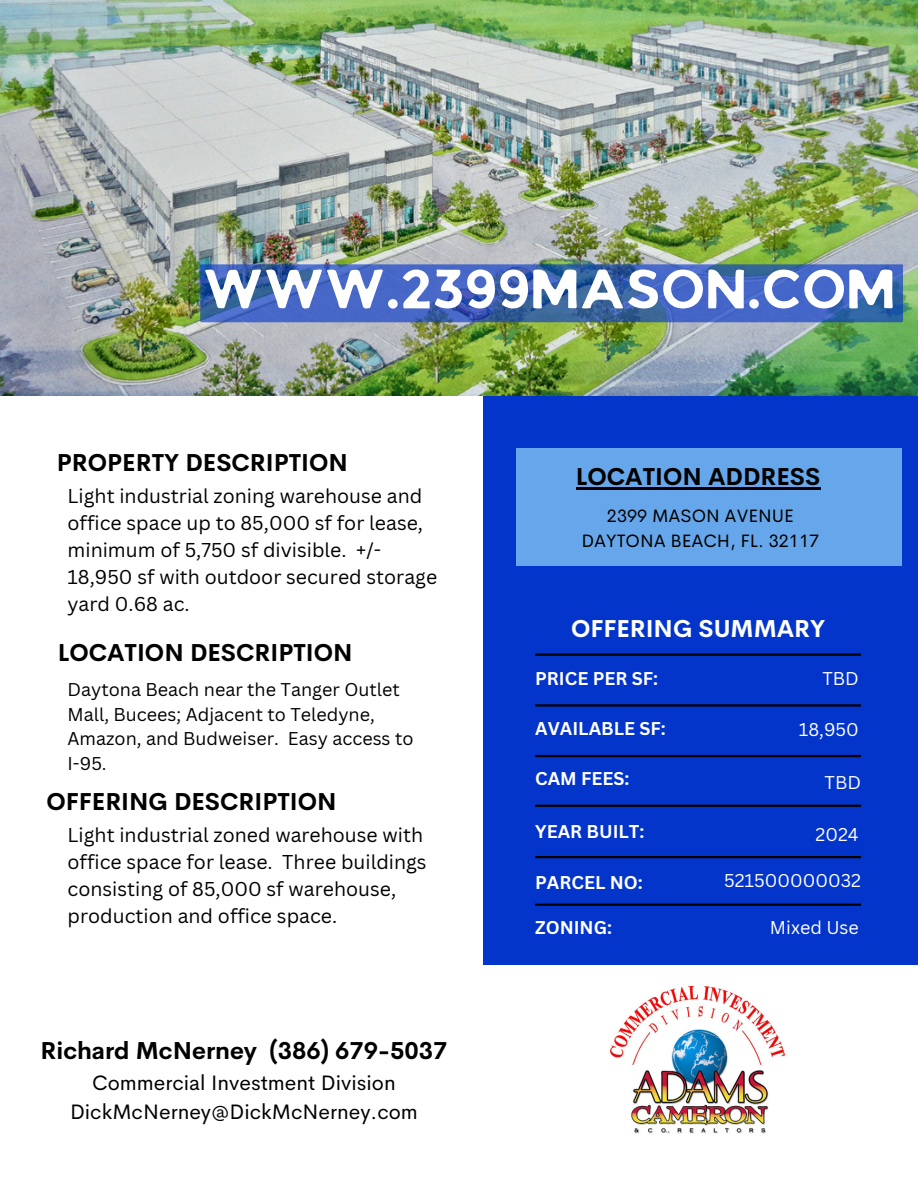
<style>
.page{position:relative;width:918px;height:1188px;background:#fff}
.page>*{position:absolute;margin:0;border:0;box-sizing:border-box;transform-origin:0 0}
.t1{font:52.5px "JA Jaya Giri Sans";color:#fff}
.t2{font:700 24px "Cerebri Sans";color:#000}
.t3{font:700 24px "Cerebri Sans";color:#fff}
.t4{font:21px/29.2px "Cerebri Sans";color:#000;text-align:center}
.t5{font:19.5px/27px "Canva Sans";color:#000}
.t6{font:18px/24.8px "Canva Sans";color:#000}
.t7{font:700 18px "Canva Sans";color:#fff}
.t8{font:18px "Canva Sans";color:#fff}
.t9{font:18px/24.8px "Cerebri Sans";color:#000;text-align:center}
</style>
<div class="page">
<div style="left:483px;top:392px;width:435px;height:573px;background:#0335cb"></div>
<hr style="left:535px;top:654px;width:326px;height:2px;background:#000">
<hr style="left:535px;top:704px;width:326px;height:3px;background:#000">
<hr style="left:535px;top:755px;width:326px;height:2px;background:#000">
<hr style="left:535px;top:805px;width:326px;height:2px;background:#000">
<hr style="left:535px;top:856px;width:326px;height:2px;background:#000">
<hr style="left:535px;top:904px;width:326px;height:2px;background:#000">
<img style="left:0;top:0;width:918px;height:395px">
<div style="left:516px;top:448px;width:385px;height:118px;background:#66a7eb"></div>
<hr style="left:576px;top:487px;width:244px;height:2px;background:#000">
<img style="left:610px;top:987px;width:175px;height:147px">
<svg style="left:200px;top:264px;width:703px;height:58px;background:#3e63b6"></svg>
<p class="t1" style="left:205px;top:267px;width:694px">WWW.2399MASON.COM</p>
<p class="t2" style="left:57px;top:447px;width:293px">PROPERTY DESCRIPTION</p>
<h2 class="t5" style="left:68px;top:482px;width:371px">Light industrial zoning warehouse and office space up to 85,000 sf for lease, minimum of 5,750 sf divisible. +/-<br>18,950 sf with outdoor secured storage yard 0.68 ac.</h2>
<h3 class="t2" style="left:58px;top:637px;width:296px">LOCATION DESCRIPTION</h3>
<h2 class="t6" style="left:68px;top:677px;width:347px">Daytona Beach near the Tanger Outlet<br>Mall, Bucees; Adjacent to Teledyne,<br>Amazon, and Budweiser. Easy access to<br>I-95.</h2>
<p class="t2" style="left:47px;top:786px;width:292px">OFFERING DESCRIPTION</p>
<h2 class="t5" style="left:68px;top:821px;width:361px">Light industrial zoned warehouse with office space for lease. Three buildings consisting of 85,000 sf warehouse, production and office space.</h2>
<h3 class="t2" style="left:41px;top:1035px;width:408px">Richard McNerney (386) 679-5037</h3>
<h3 class="t4" style="left:70px;top:1068px;width:349px">Commercial Investment Division<br>DickMcNerney@DickMcNerney.com</h3>
<p class="t2" style="left:576px;top:461px;width:246px">LOCATION ADDRESS</p>
<h2 class="t9" style="left:581px;top:503px;width:239px">2399 MASON AVENUE<br>DAYTONA BEACH, FL. 32117</h2>
<h5 class="t3" style="left:571px;top:613px;width:256px">OFFERING SUMMARY</h5>
<h2 class="t7" style="left:535px;top:666px;width:124px">PRICE PER SF:</h2>
<h4 class="t7" style="left:535px;top:716px;width:132px">AVAILABLE SF:</h4>
<h5 class="t7" style="left:535px;top:766px;width:96px">CAM FEES:</h5>
<h4 class="t7" style="left:535px;top:818px;width:111px">YEAR BUILT:</h4>
<p class="t7" style="left:535px;top:870px;width:109px">PARCEL NO:</p>
<h4 class="t7" style="left:535px;top:915px;width:78px">ZONING:</h4>
<h5 class="t8" style="left:822px;top:666px;width:38px">TBD</h5>
<h4 class="t8" style="left:799px;top:717px;width:62px">18,950</h4>
<p class="t8" style="left:825px;top:770px;width:38px">TBD</p>
<h4 class="t8" style="left:816px;top:822px;width:45px">2024</h4>
<p class="t8" style="left:724px;top:868px;width:138px">521500000032</p>
<h4 class="t8" style="left:770px;top:915px;width:90px">Mixed Use</h4>
</div>
